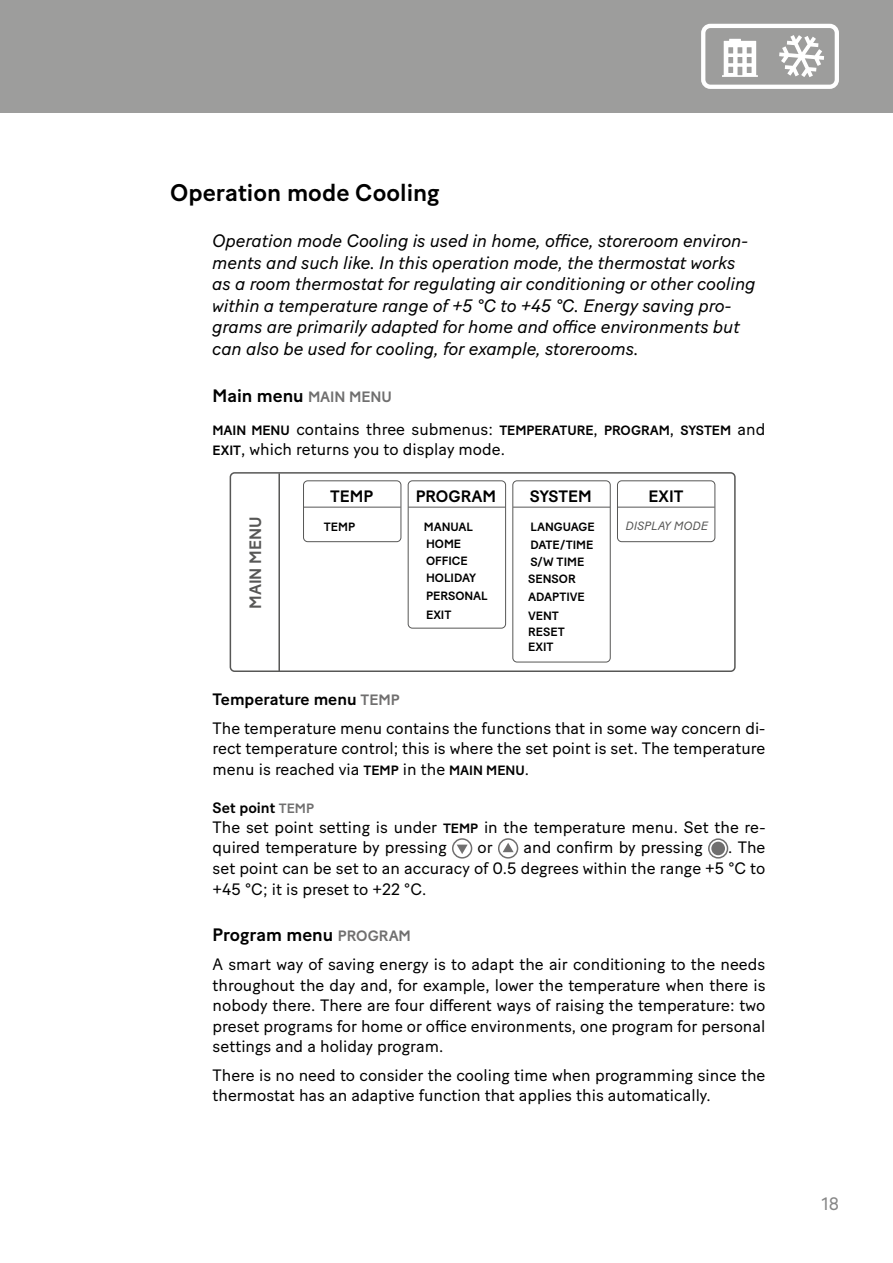
<style>
.page{position:relative;width:893px;height:1263px;background:#fff}
.page>*{position:absolute;margin:0;border:0;box-sizing:border-box;transform-origin:0 0}
.t1{font:500 24px "Baton Turbo";color:#000}
.t2{font:italic 18px/21.6px "Baton Turbo";letter-spacing:-.01em;color:#000}
.t3{font:500 18px "Baton Turbo";color:#000}
.t4{font:18px "Baton Turbo";color:#878787}
.t5{font:16.5px/20.4px "Baton Turbo";color:#000}
.t6{font:500 16.5px "Baton Turbo";color:#000}
.t7{font:500 16.5px "Baton Turbo";color:#575756}
.t8{font:500 15px "Baton Turbo";color:#000}
.t9{font:500 13.5px "Baton Turbo";color:#000}
.t10{font:500 12px/17.9px "Baton Turbo";color:#000}
.t11{font:italic 12px "Baton Turbo";color:#575756}
.s1{font-size:15px;color:#706f6f}
.s2{font-weight:400;font-size:16.5px}
.s3{font-weight:500;font-size:13.5px}
.s4{font-weight:500}
.s5{font-weight:500;font-size:15px;color:#706f6f}
.s6{font-size:13.5px;color:#706f6f}
</style>
<div class="page">
<div style="left:0;top:0;width:893px;height:113px;background:#9d9d9c"></div>
<div style="left:452px;top:838px;width:20px;height:20px;border:2px solid #706f6f;border-radius:50%"></div>
<svg style="left:457px;top:845px;width:11px;height:9px"></svg>
<div style="left:498px;top:838px;width:20px;height:20px;border:2px solid #706f6f;border-radius:50%"></div>
<svg style="left:503px;top:843px;width:11px;height:9px"></svg>
<div style="left:708px;top:838px;width:20px;height:20px;border:2px solid #706f6f;border-radius:50%"></div>
<div style="left:711px;top:842px;width:14px;height:13px;background:#706f6f;border-radius:50%"></div>
<div style="left:701px;top:24px;width:138px;height:65px;border:4px solid #fff;border-radius:7px"></div>
<svg style="left:779px;top:35px;width:45px;height:42px"></svg>
<svg style="left:722px;top:39px;width:36px;height:38px"></svg>
<div style="left:230px;top:472px;width:506px;height:200px;border:2px solid #575756;border-radius:4px"></div>
<div style="left:303px;top:480px;width:98px;height:62px;border:1px solid #575756;border-radius:4px"></div>
<hr style="left:304px;top:507px;width:97px;height:1px;background:#575756">
<div style="left:408px;top:480px;width:98px;height:148px;border:1px solid #575756;border-radius:4px"></div>
<hr style="left:408px;top:507px;width:97px;height:1px;background:#575756">
<div style="left:512px;top:480px;width:99px;height:182px;border:1px solid #575756;border-radius:4px"></div>
<hr style="left:513px;top:507px;width:97px;height:1px;background:#575756">
<div style="left:617px;top:480px;width:98px;height:62px;border:1px solid #575756;border-radius:4px"></div>
<hr style="left:618px;top:507px;width:97px;height:1px;background:#575756">
<hr style="left:278px;top:473px;width:2px;height:199px;background:#575756">
<h1 class="t1" style="left:170px;top:175px;width:271px">Operation mode Cooling</h1>
<p class="t2" style="left:213px;top:228px;width:545px">Operation mode Cooling is used in home, office, storeroom environ&shy;ments and such like. In this operation mode, the thermostat works as a room thermostat for regulating air conditioning or other cooling within a temperature range of +5 °C to +45 °C. Energy saving pro&shy;grams are primarily adapted for home and office environments but can also be used for cooling, for example, storerooms.</p>
<p class="t3" style="left:213px;top:382px;width:181px">Main menu <span class="s1">MAIN MENU</span></p>
<p class="t9" style="left:213px;top:420px;width:554px">MAIN MENU <span class="s2">contains three submenus:</span> TEMPERATURE<span class="s2">,</span> PROGRAM<span class="s2">,</span> SYSTEM <span class="s2">and</span></p>
<p class="t5" style="left:213px;top:438px;width:294px"><span class="s3">EXIT</span>, which returns you to display mode.</p>
<p class="t6" style="left:330px;top:484px;width:44px">TEMP</p>
<p class="t10" style="left:324px;top:517px;width:33px">TEMP</p>
<p class="t6" style="left:416px;top:484px;width:82px">PROGRAM</p>
<p class="t10" style="left:426px;top:534px;width:63px">HOME<br>OFFICE<br>HOLIDAY<br>PERSONAL<br>EXIT</p>
<p class="t6" style="left:530px;top:484px;width:63px">SYSTEM</p>
<p class="t10" style="left:530px;top:517px;width:66px;line-height:17.2px;text-align:justify">LANGUAGE DATE/TIME S/W TIME</p>
<p class="t6" style="left:649px;top:484px;width:36px">EXIT</p>
<p class="t11" style="left:626px;top:517px;width:84px">DISPLAY MODE</p>
<p class="t7" style="left:243px;top:609px;width:94px;rotate:-90deg">MAIN MENU</p>
<p class="t10" style="left:424px;top:517px;width:50px">MANUAL</p>
<p class="t10" style="left:528px;top:569px;width:49px">SENSOR</p>
<p class="t10" style="left:528px;top:586px;width:58px;line-height:18.6px">ADAPTIVE<br>VENT</p>
<p class="t10" style="left:528px;top:623px;width:38px;line-height:15.1px">RESET<br>EXIT</p>
<p class="t5" style="left:213px;top:683px;width:554px;line-height:29px"><span class="s4">Temperature menu</span> <span class="s5">TEMP<br></span>The temperature menu contains the functions that in some way concern di-</p>
<p class="t5" style="left:213px;top:737px;width:554px">rect temperature control; this is where the set point is set. The temperature menu is reached via <span class="s3">TEMP</span> in the <span class="s3">MAIN MENU</span>.</p>
<p class="t8" style="left:213px;top:796px;width:103px">Set point <span class="s6">TEMP</span></p>
<p class="t5" style="left:213px;top:815px;width:554px">The set point setting is under <span class="s3">TEMP</span> in the temperature menu. Set the re&shy;quired temperature by pressing</p>
<p class="t5" style="left:478px;top:836px;width:17px">or</p>
<p class="t5" style="left:523px;top:836px;width:181px">and confirm by pressing</p>
<p class="t5" style="left:213px;top:836px;width:554px;text-align:justify;text-indent:516px">. The set point can be set to an accuracy of 0.5 degrees within the range +5 °C to +45 °C; it is preset to +22 °C.</p>
<p class="t3" style="left:213px;top:921px;width:200px">Program menu <span class="s1">PROGRAM</span></p>
<p class="t5" style="left:213px;top:953px;width:554px;text-align:justify">A smart way of saving energy is to adapt the air conditioning to the needs throughout the day and, for example, lower the temperature when there is nobody there. There are four different ways of raising the temperature: two preset programs for home or office environments, one program for personal settings and a holiday program.</p>
<p class="t5" style="left:213px;top:1063px;width:554px">There is no need to consider the cooling time when programming since the thermostat has an adaptive function that applies this automatically.</p>
<p class="t4" style="left:822px;top:1189px;width:19px">18</p>
</div>
